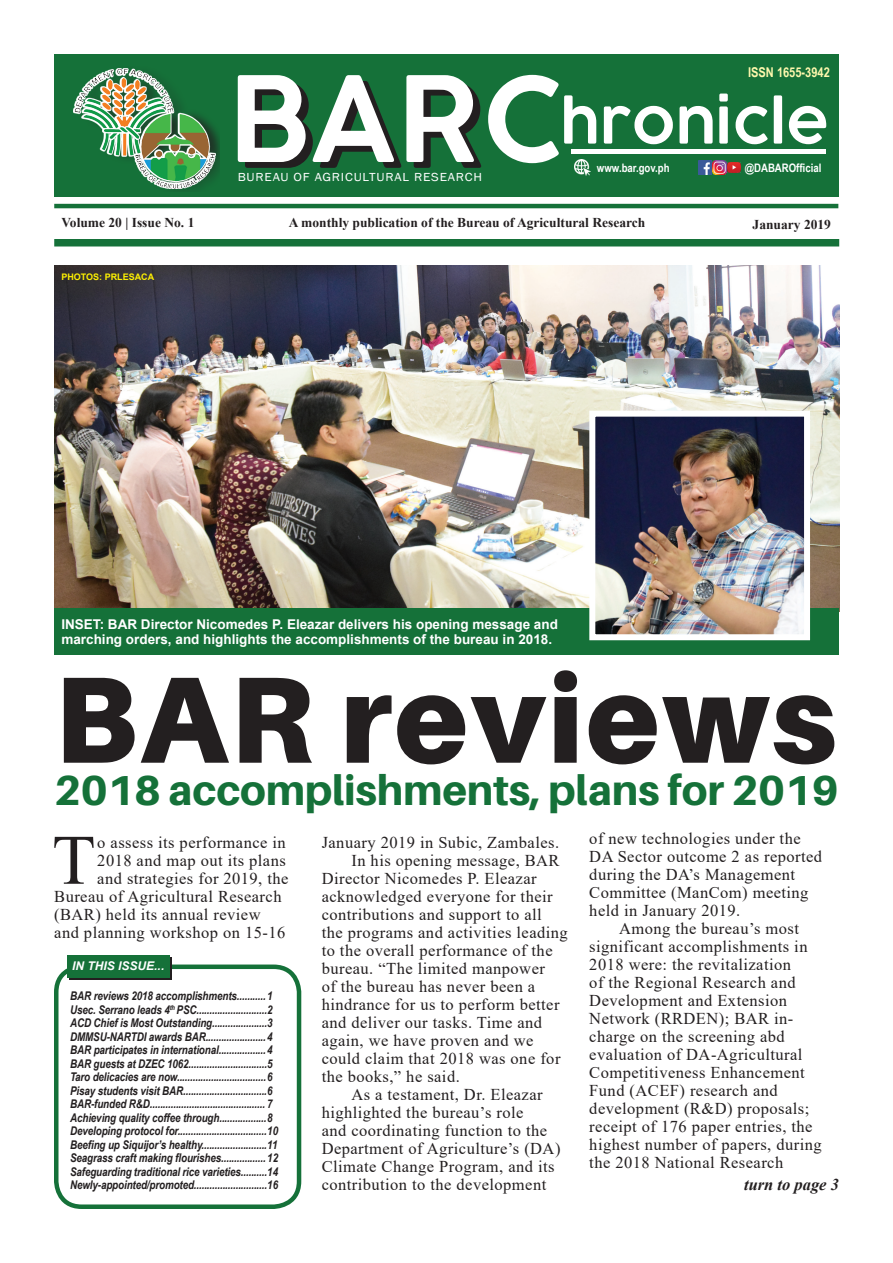
<style>
.page{position:relative;width:893px;height:1263px;background:#fff}
.page>*{position:absolute;margin:0;border:0;box-sizing:border-box;transform-origin:0 0}
.t1{font:900 123px "Aileron";letter-spacing:.02em;color:#231f20}
.t2{font:600 115.5px "COCOGOOSE";color:#fff}
.t3{font:70.8px "Times New Roman";color:#231f20}
.t4{font:600 58.5px "COCOGOOSE";color:#fff}
.t5{font:800 42px "Aileron";letter-spacing:-.005em;color:#157139}
.t6{font:16.5px/18px "Times New Roman";letter-spacing:.025em;color:#231f20}
.t7{font:italic 700 16.5px "Times New Roman";color:#231f20}
.t8{font:700 13.5px/15px "Arial";color:#fff}
.t9{font:700 13.5px "Times New Roman";color:#231f20}
.t10{font:700 13.5px "Arial Narrow";color:#fff8ae}
.t11{font:italic 700 12px/13.5px "Arial Narrow";letter-spacing:-.01em;color:#231f20}
.t12{font:12px "Franklin Gothic";letter-spacing:.06em;color:#fff;scale:1.12 1}
.t13{font:italic 700 12px "Arial";color:#fff}
.t14{font:700 11.7px "Arial Narrow";color:#fff}
.t15{font:700 9px "Arial";color:#fff101}
.s1{font-size:117px}
</style>
<div class="page">
<div style="left:54px;top:54px;width:785px;height:142px;background:#157139"></div>
<img style="left:73px;top:68px;width:146px;height:122px">
<hr style="left:571px;top:150px;width:255px;height:4px;background:#fff">
<img style="left:574px;top:159px;width:17px;height:17px">
<img style="left:698px;top:161px;width:14px;height:14px">
<img style="left:727px;top:163px;width:14px;height:10px">
<svg style="left:713px;top:161px;width:13px;height:13px"></svg>
<hr style="left:54px;top:204px;width:784px;height:4px;background:#157139">
<div style="left:54px;top:239px;width:785px;height:7px;background:#157139"></div>
<div style="left:54px;top:964px;width:247px;height:245px;border:4px solid #157139;border-radius:26px"></div>
<svg style="left:70px;top:957px;width:102px;height:22px"></svg>
<div style="left:67px;top:954px;width:102px;height:23px;background:#157139"></div>
<img style="left:54px;top:265px;width:785px;height:343px">
<div style="left:54px;top:608px;width:785px;height:47px;background:#157139"></div>
<img style="left:596px;top:418px;width:207px;height:215px">
<div style="left:589px;top:411px;width:221px;height:229px;border:6px solid #fff"></div>
<p class="t10" style="left:748px;top:62px;width:83px">ISSN 1655-3942</p>
<h2 class="t2" style="left:483px;top:39px;width:83px">C</h2>
<h3 class="t4" style="left:228px;top:81px;width:602px"><span class="s1">BAR</span> hronicle</h3>
<p class="t14" style="left:597px;top:159px;width:74px">www.bar.gov.ph</p>
<p class="t14" style="left:745px;top:159px;width:78px">@DABAROfficial</p>
<p class="t12" style="left:238px;top:169px;width:220px">BUREAU OF AGRICULTURAL RESEARCH</p>
<p class="t9" style="left:289px;top:213px;width:358px">A monthly publication of the Bureau of Agricultural Research</p>
<p class="t9" style="left:61px;top:213px;width:134px">Volume 20 | Issue No. 1</p>
<p class="t9" style="left:753px;top:214px;width:80px">January 2019</p>
<p class="t15" style="left:61px;top:271px;width:94px">PHOTOS: PRLESACA</p>
<p class="t8" style="left:61px;top:617px;width:498px">INSET: BAR Director Nicomedes P. Eleazar delivers his opening message and marching orders, and highlights the accomplishments of the bureau in 2018.</p>
<h1 class="t1" style="left:54px;top:648px;width:784px">BAR reviews</h1>
<h3 class="t5" style="left:54px;top:766px;width:786px">2018 accomplishments, plans for 2019</h3>
<p class="t6" style="left:322px;top:833px;width:239px">January 2019 in Subic, Zambales.</p>
<p class="t6" style="left:351px;top:851px;width:210px">In his opening message, BAR</p>
<p class="t6" style="left:322px;top:869px;width:216px">Director Nicomedes P. Eleazar</p>
<p class="t6" style="left:322px;top:887px;width:233px">acknowledged everyone for their</p>
<p class="t6" style="left:322px;top:905px;width:222px">contributions and support to all</p>
<p class="t6" style="left:322px;top:923px;width:248px">the programs and activities leading</p>
<p class="t6" style="left:322px;top:941px;width:232px">to the overall performance of the</p>
<p class="t6" style="left:322px;top:959px;width:225px">bureau. “The limited manpower</p>
<p class="t6" style="left:322px;top:977px;width:215px">of the bureau has never been a</p>
<p class="t6" style="left:322px;top:995px;width:239px">hindrance for us to perform better</p>
<p class="t6" style="left:322px;top:1013px;width:222px">and deliver our tasks. Time and</p>
<p class="t6" style="left:322px;top:1031px;width:213px">again, we have proven and we</p>
<p class="t6" style="left:322px;top:1049px;width:240px">could claim that 2018 was one for</p>
<p class="t6" style="left:322px;top:1067px;width:140px">the books,” he said.</p>
<p class="t6" style="left:351px;top:1085px;width:193px">As a testament, Dr. Eleazar</p>
<p class="t6" style="left:322px;top:1103px;width:203px">highlighted the bureau’s role</p>
<p class="t6" style="left:322px;top:1121px;width:227px">and coordinating function to the</p>
<p class="t6" style="left:322px;top:1139px;width:240px">Department of Agriculture’s (DA)</p>
<p class="t6" style="left:322px;top:1157px;width:234px">Climate Change Program, and its</p>
<p class="t6" style="left:322px;top:1175px;width:226px">contribution to the development</p>
<p class="t6" style="left:589px;top:828px;width:234px">of new technologies under the<br>DA Sector outcome 2 as reported during the DA’s Management<br>Committee (ManCom) meeting held in January 2019.</p>
<p class="t6" style="left:589px;top:918px;width:234px;text-indent:30px">Among the bureau’s most significant accomplishments in<br>2018 were: the revitalization<br>of the Regional Research and<br>Development and Extension<br>Network (RRDEN); BAR in&shy;charge on the screening abd evaluation of DA-Agricultural<br>Competitiveness Enhancement<br>Fund (ACEF) research and development (R&amp;D) proposals; receipt of 176 paper entries, the highest number of papers, during the 2018 National Research</p>
<p class="t7" style="left:744px;top:1173px;width:96px">turn to page 3</p>
<h3 class="t3" style="left:52px;top:810px;width:45px">T</h3>
<p class="t6" style="left:97px;top:833px;width:190px">o assess its performance in</p>
<p class="t6" style="left:97px;top:851px;width:190px">2018 and map out its plans</p>
<p class="t6" style="left:97px;top:869px;width:193px">and strategies for 2019, the</p>
<p class="t6" style="left:54px;top:887px;width:229px">Bureau of Agricultural Research</p>
<p class="t6" style="left:54px;top:905px;width:208px">(BAR) held its annual review</p>
<p class="t6" style="left:54px;top:923px;width:233px">and planning workshop on 15-16</p>
<p class="t13" style="left:72px;top:958px;width:94px">IN THIS ISSUE...</p>
<p class="t11" style="left:70px;top:989px;width:210px">BAR reviews 2018 accomplishments...........1<br>Usec. Serrano leads 4<sup>th</sup> PSC...........................2<br>ACD Chief is Most Outstanding.....................3<br>DMMSU-NARTDI awards BAR.......................4<br>BAR participates in international..................4<br>BAR guests at DZEC 1062..............................5<br>Taro delicacies are now..................................6<br>Pisay students visit BAR................................6<br>BAR-funded R&amp;D............................................ 7<br>Achieving quality coffee through..................8<br>Developing protocol for..................................10<br>Beefing up Siquijor’s healthy.........................11<br>Seagrass craft making flourishes.................12<br>Safeguarding traditional rice varieties..........14<br>Newly-appointed/promoted............................16</p>
</div>
